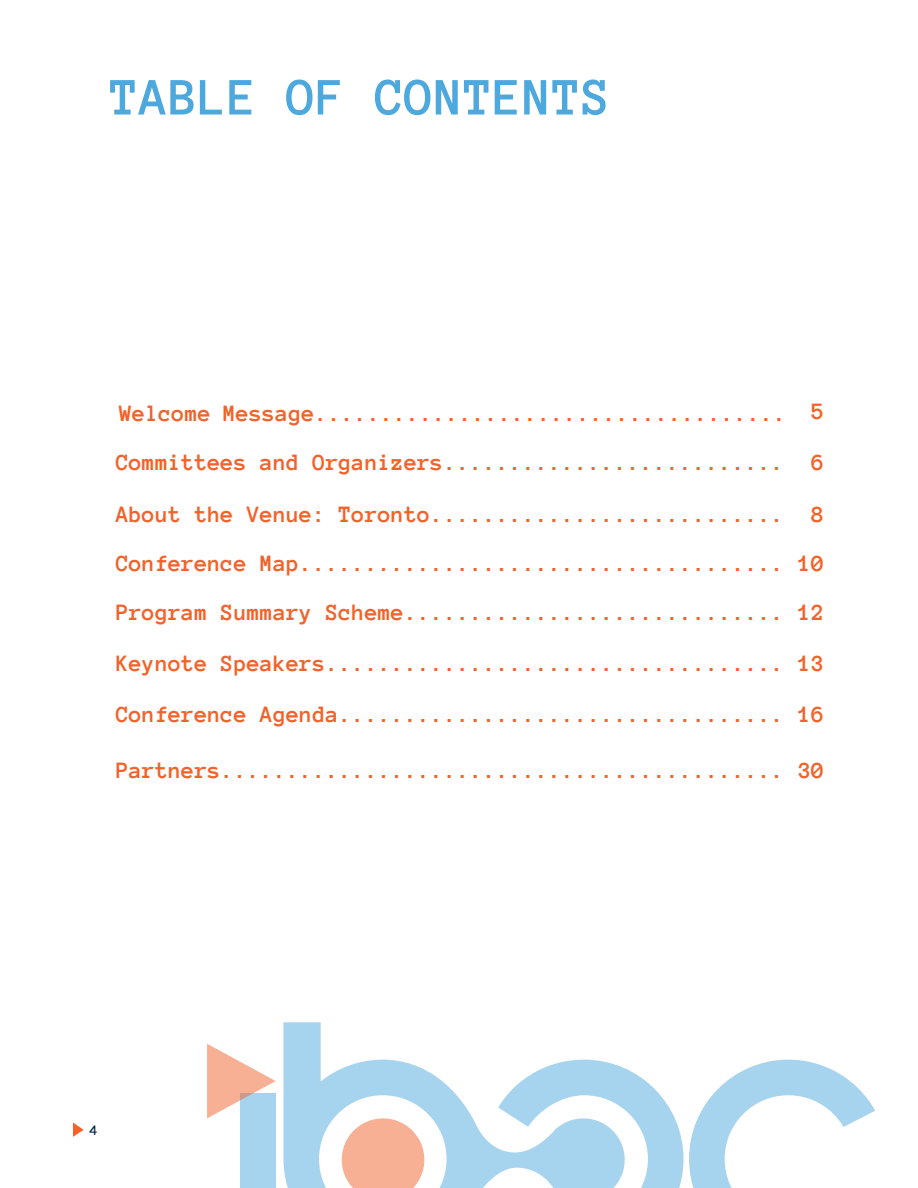
<style>
.page{position:relative;width:918px;height:1188px;background:#fff}
.page>*{position:absolute;margin:0;border:0;box-sizing:border-box;transform-origin:0 0}
.t1{font:700 54px "Anonymous Pro";color:#4da8dd}
.t2{font:700 24px/50.2px "Anonymous Pro";color:#f2622a;text-align:justify}
.t3{font:13.5px "Rubik";color:#03263e}
</style>
<div class="page">
<svg style="left:625px;top:1060px;width:250px;height:128px"></svg>
<div style="left:240px;top:1093px;width:36px;height:95px;background:#a6d3ee"></div>
<svg style="left:283px;top:1022px;width:342px;height:166px"></svg>
<svg style="left:207px;top:1044px;width:69px;height:74px"></svg>
<svg style="left:342px;top:1118px;width:82px;height:70px"></svg>
<svg style="left:73px;top:1123px;width:11px;height:14px"></svg>
<h1 class="t1" style="left:110px;top:66px;width:503px">TABLE OF CONTENTS</h1>
<p class="t2" style="left:116px;top:387px;width:710px">Welcome Message.................................... 5<br>Committees and Organizers.......................... 6<br>About the Venue: Toronto........................... 8<br>Conference Map..................................... 10<br>Program Summary Scheme............................. 12<br>Keynote Speakers................................... 13<br>Conference Agenda.................................. 16</p>
<p class="t2" style="left:116px;top:744px;width:710px">Partners........................................... 30</p>
<p class="t3" style="left:89px;top:1123px;width:10px">4</p>
</div>
